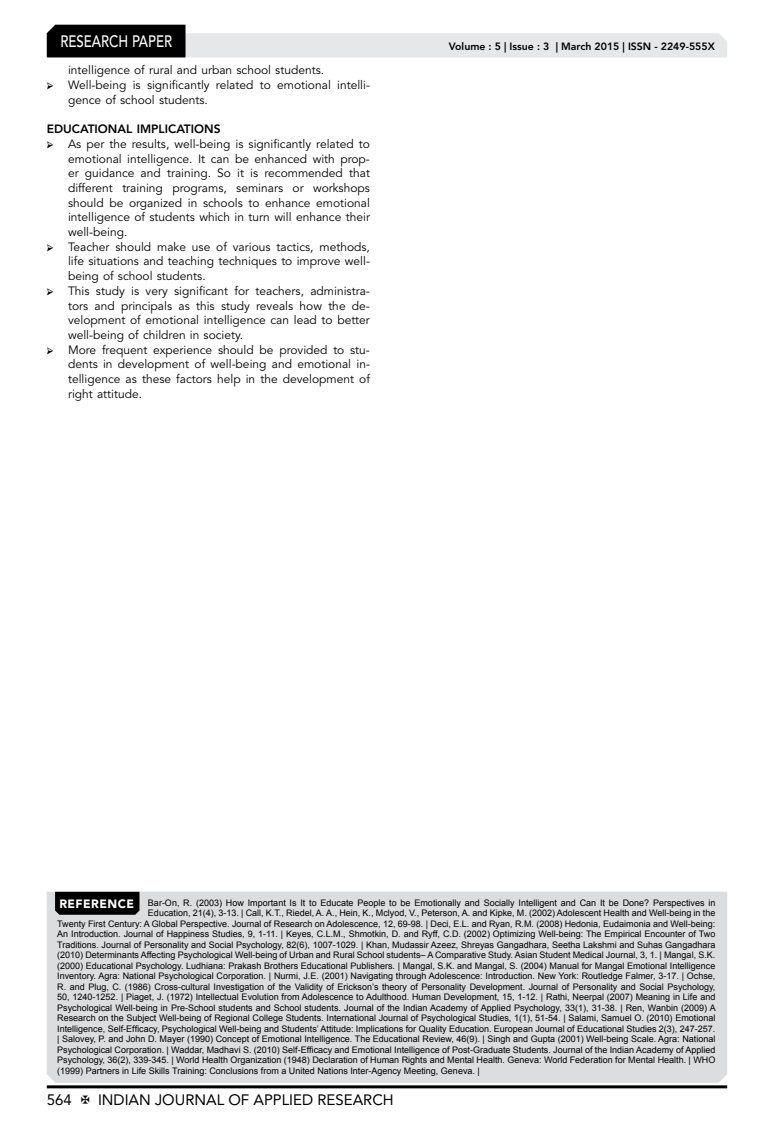
<style>
.page{position:relative;width:774px;height:1136px;background:#fff}
.page>*{position:absolute;margin:0;border:0;box-sizing:border-box;transform-origin:0 0}
.t1{font:500 16.5px "Avenir LT Std";color:#fff;scale:.8 1}
.t2{font:15px "Avenir LT Std";color:#000}
.t3{font:12px/14.7px "Avenir LT Std";color:#000}
.t4{font:800 12px "Avenir LT Std";color:#000}
.t5{font:800 10.5px "Avenir LT Std";color:#000}
.t6{font:9px "Arial";color:#000}
.s1{font-family:"Avenir LT Std";font-weight:900;font-size:12px;color:#fff}
</style>
<div class="page">
<hr style="left:47px;top:1085px;width:680px;height:3px;background:#000">
<svg style="left:47px;top:25px;width:680px;height:32px"></svg>
<div style="left:47px;top:891px;width:680px;height:191px;background:#dcddde"></div>
<div style="left:55px;top:891px;width:84px;height:23px;background:#000"></div>
<h1 class="t1" style="left:60px;top:32px;width:139px">RESEARCH PAPER</h1>
<h3 class="t3" style="left:68px;top:63px;width:303px">intelligence of rural and urban school students.<br>Well-being is significantly related to emotional intelli&shy;gence of school students.</h3>
<h3 class="t4" style="left:47px;top:122px;width:175px">EDUCATIONAL IMPLICATIONS</h3>
<p class="t3" style="left:68px;top:137px;width:303px">As per the results, well-being is significantly related to emotional intelligence. It can be enhanced with prop&shy;er guidance and training. So it is recommended that different training programs, seminars or workshops should be organized in schools to enhance emotional intelligence of students which in turn will enhance their well-being.<br>Teacher should make use of various tactics, methods, life situations and teaching techniques to improve well&shy;being of school students.<br>This study is very significant for teachers, administra&shy;tors and principals as this study reveals how the de&shy;velopment of emotional intelligence can lead to better well-being of children in society.<br>More frequent experience should be provided to stu&shy;dents in development of well-being and emotional in&shy;telligence as these factors help in the development of right attitude.</p>
<p class="t5" style="left:449px;top:41px;width:268px">Volume : 5 | Issue : 3 | March 2015 | ISSN - 2249-555X</p>
<p class="t6" style="left:59px;top:896px;width:657px"><span class="s1">REFERENCE</span> Bar-On, R. (2003) How Important Is It to Educate People to be Emotionally and Socially Intelligent and Can It be Done? Perspectives in</p>
<p class="t6" style="left:148px;top:906px;width:569px">Education, 21(4), 3-13. | Call, K.T., Riedel, A. A., Hein, K., Mclyod, V., Peterson, A. and Kipke, M. (2002) Adolescent Health and Well-being in the</p>
<p class="t6" style="left:57px;top:917px;width:659px">Twenty First Century: A Global Perspective. Journal of Research on Adolescence, 12, 69-98. | Deci, E.L. and Ryan, R.M. (2008) Hedonia, Eudaimonia and Well-being:</p>
<p class="t6" style="left:57px;top:927px;width:660px">An Introduction. Journal of Happiness Studies, 9, 1-11. | Keyes, C.L.M., Shmotkin, D. and Ryff, C.D. (2002) Optimizing Well-being: The Empirical Encounter of Two</p>
<p class="t6" style="left:57px;top:938px;width:659px">Traditions. Journal of Personality and Social Psychology, 82(6), 1007-1029. | Khan, Mudassir Azeez, Shreyas Gangadhara, Seetha Lakshmi and Suhas Gangadhara</p>
<p class="t6" style="left:57px;top:948px;width:659px">(2010) Determinants Affecting Psychological Well-being of Urban and Rural School students– A Comparative Study. Asian Student Medical Journal, 3, 1. | Mangal, S.K.</p>
<p class="t6" style="left:57px;top:959px;width:659px">(2000) Educational Psychology. Ludhiana: Prakash Brothers Educational Publishers. | Mangal, S.K. and Mangal, S. (2004) Manual for Mangal Emotional Intelligence</p>
<p class="t6" style="left:57px;top:969px;width:660px">Inventory. Agra: National Psychological Corporation. | Nurmi, J.E. (2001) Navigating through Adolescence: Introduction. New York: Routledge Falmer, 3-17. | Ochse,</p>
<p class="t6" style="left:57px;top:980px;width:660px">R. and Plug, C. (1986) Cross-cultural Investigation of the Validity of Erickson’s theory of Personality Development. Journal of Personality and Social Psychology,</p>
<p class="t6" style="left:57px;top:990px;width:659px">50, 1240-1252. | Piaget, J. (1972) Intellectual Evolution from Adolescence to Adulthood. Human Development, 15, 1-12. | Rathi, Neerpal (2007) Meaning in Life and</p>
<p class="t6" style="left:57px;top:1001px;width:660px">Psychological Well-being in Pre-School students and School students. Journal of the Indian Academy of Applied Psychology, 33(1), 31-38. | Ren, Wanbin (2009) A</p>
<p class="t6" style="left:57px;top:1011px;width:659px">Research on the Subject Well-being of Regional College Students. International Journal of Psychological Studies, 1(1), 51-54. | Salami, Samuel O. (2010) Emotional</p>
<p class="t6" style="left:57px;top:1022px;width:659px">Intelligence, Self-Efficacy, Psychological Well-being and Students’ Attitude: Implications for Quality Education. European Journal of Educational Studies 2(3), 247-257.</p>
<p class="t6" style="left:57px;top:1032px;width:659px">| Salovey, P. and John D. Mayer (1990) Concept of Emotional Intelligence. The Educational Review, 46(9). | Singh and Gupta (2001) Well-being Scale. Agra: National</p>
<p class="t6" style="left:57px;top:1043px;width:659px">Psychological Corporation. | Waddar, Madhavi S. (2010) Self-Efficacy and Emotional Intelligence of Post-Graduate Students. Journal of the Indian Academy of Applied</p>
<p class="t6" style="left:57px;top:1053px;width:660px">Psychology, 36(2), 339-345. | World Health Organization (1948) Declaration of Human Rights and Mental Health. Geneva: World Federation for Mental Health. | WHO</p>
<p class="t6" style="left:57px;top:1064px;width:424px">(1999) Partners in Life Skills Training: Conclusions from a United Nations Inter-Agency Meeting, Geneva. |</p>
<h2 class="t2" style="left:47px;top:1090px;width:27px">564</h2>
<h2 class="t2" style="left:98px;top:1090px;width:297px">INDIAN JOURNAL OF APPLIED RESEARCH</h2>
</div>
